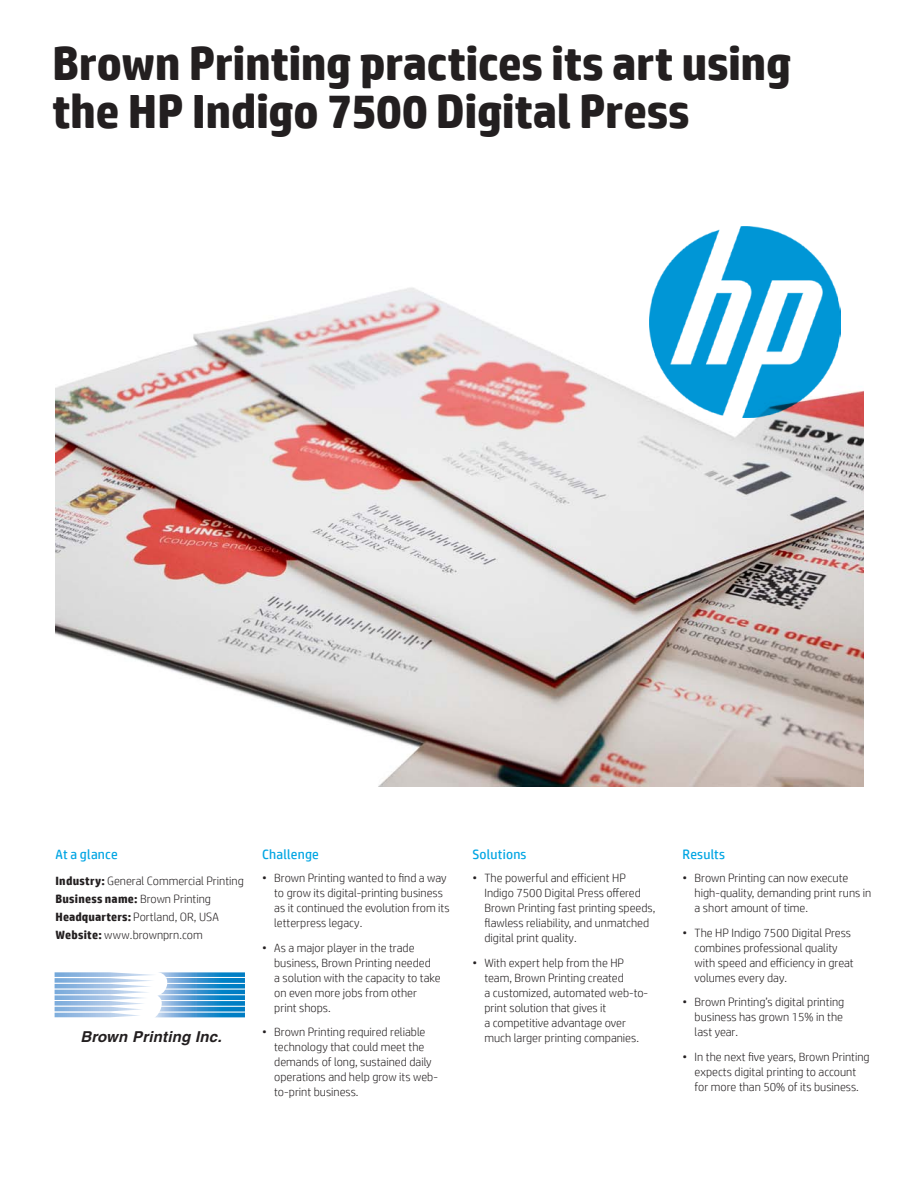
<style>
.page{position:relative;width:918px;height:1188px;background:#fff}
.page>*{position:absolute;margin:0;border:0;box-sizing:border-box;transform-origin:0 0}
.t1{font:700 48px/48px "HP Simplified ME";letter-spacing:-.01em;color:#231f20}
.t2{font:italic 700 15px "Helvetica";letter-spacing:.01em;color:#231f20}
.At_a_glance{font:13.5px "HP Simplified ME";letter-spacing:.015em;color:#00a5e3}
.main-_body{font:300 12px/15px "HP Simplified ME";color:#231f20}
.main-_body-2{font:700 12px "HP Simplified ME";letter-spacing:.02em;color:#231f20}
.s1{font-weight:700}
.s2{font-weight:300}
</style>
<div class="page">
<img style="left:56px;top:287px;width:808px;height:499px">
<img style="left:649px;top:226px;width:192px;height:192px">
<svg style="left:54px;top:972px;width:191px;height:46px"></svg>
<p class="t1" style="left:52px;top:39px;width:741px">Brown Printing practices its art using the HP Indigo 7500 Digital Press</p>
<p class="At_a_glance" style="left:56px;top:847px;width:64px">At a glance</p>
<p class="main-_body" style="left:56px;top:873px;width:190px"><span class="s1">Industry:</span> General Commercial Printing</p>
<p class="main-_body-2" style="left:56px;top:892px;width:157px">Business name: <span class="s2">Brown Printing</span></p>
<p class="main-_body" style="left:56px;top:909px;width:165px"><span class="s1">Headquarters:</span> Portland, OR, USA</p>
<p class="main-_body" style="left:56px;top:927px;width:149px"><span class="s1">Website:</span> www.brownprn.com</p>
<p class="t2" style="left:80px;top:1027px;width:143px">Brown Printing Inc.</p>
<p class="At_a_glance" style="left:262px;top:847px;width:58px">Challenge</p>
<p class="main-_body" style="left:274px;top:870px;width:177px;text-indent:-12px">• Brown Printing wanted to find a way to grow its digital-printing business as it continued the evolution from its letterpress legacy.</p>
<p class="main-_body" style="left:274px;top:940px;width:168px;text-indent:-12px">• As a major player in the trade business, Brown Printing needed<br>a solution with the capacity to take on even more jobs from other print shops.</p>
<p class="main-_body" style="left:274px;top:1025px;width:165px;text-indent:-12px">• Brown Printing required reliable technology that could meet the demands of long, sustained daily operations and help grow its web&shy;to-print business.</p>
<p class="At_a_glance" style="left:472px;top:847px;width:56px">Solutions</p>
<p class="main-_body" style="left:484px;top:870px;width:172px;text-indent:-12px">• The powerful and efficient HP<br>Indigo 7500 Digital Press offered<br>Brown Printing fast printing speeds, flawless reliability, and unmatched digital print quality.</p>
<p class="main-_body" style="left:484px;top:955px;width:165px;text-indent:-12px">• With expert help from the HP team, Brown Printing created<br>a customized, automated web-to&shy;print solution that gives it<br>a competitive advantage over much larger printing companies.</p>
<p class="At_a_glance" style="left:683px;top:847px;width:44px">Results</p>
<p class="main-_body" style="left:695px;top:870px;width:178px;text-indent:-12px">• Brown Printing can now execute high-quality, demanding print runs in a short amount of time.</p>
<p class="main-_body" style="left:695px;top:925px;width:161px;text-indent:-12px">• The HP Indigo 7500 Digital Press combines professional quality with speed and efficiency in great volumes every day.</p>
<p class="main-_body" style="left:695px;top:995px;width:151px;text-align:justify;text-indent:-12px">• Brown Printing’s digital printing business has grown 15% in the last year.</p>
<p class="main-_body" style="left:683px;top:1050px;width:189px;text-align:center">• In the next five years, Brown Printing expects digital printing to account<br>for more than 50% of its business.</p>
</div>
